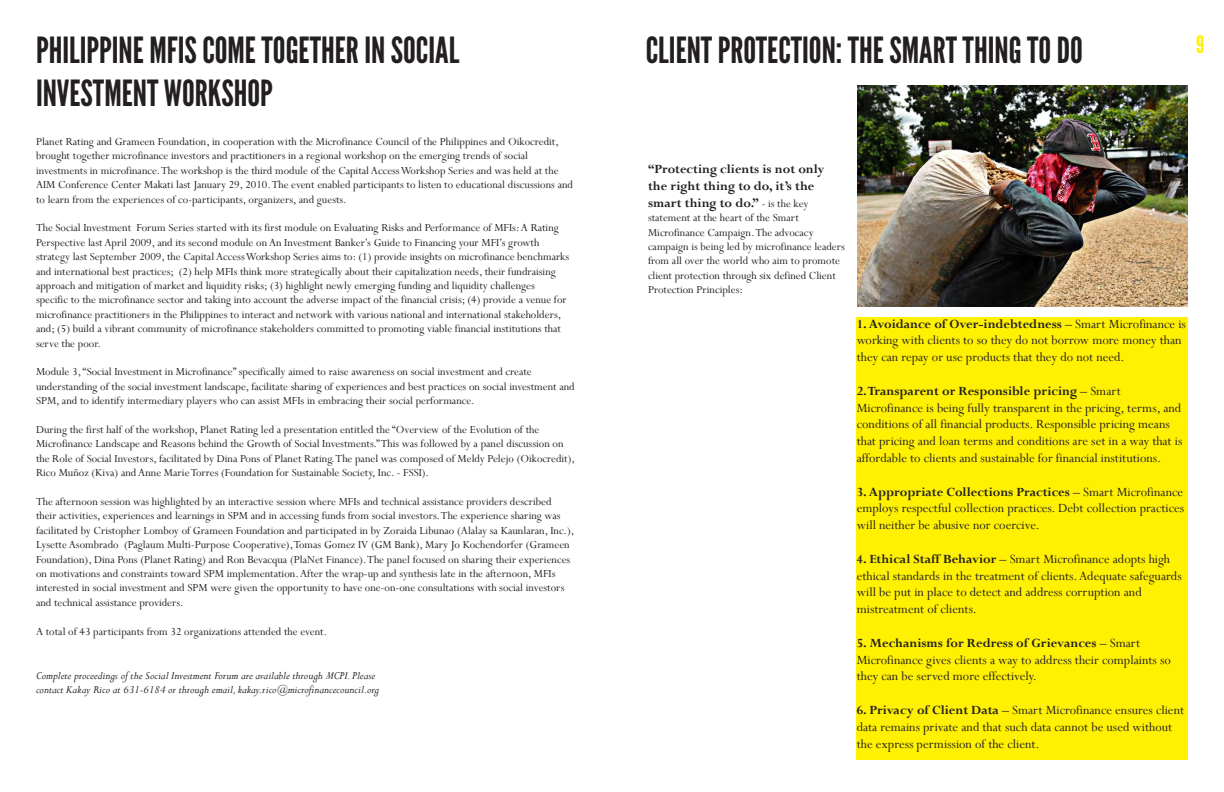
<style>
.page{position:relative;width:1224px;height:792px;background:#fff}
.page>*{position:absolute;margin:0;border:0;box-sizing:border-box;transform-origin:0 0}
.t1{font:36px/43.2px "League Gothic";color:#231f20}
.t2{font:24px "League Gothic";color:#fff101}
.t3{font:14px/16.8px "Perpetua";color:#231f20}
.t4{font:700 14px/16.8px "Perpetua";color:#231f20}
.t5{font:12px/14.4px "Perpetua";color:#231f20}
.t6{font:italic 12px/14.4px "Perpetua";color:#231f20}
.s1{font-weight:400;font-size:12px}
.s2{font-weight:700}
</style>
<div class="page">
<div style="left:857px;top:317px;width:331px;height:443px;background:#fff101"></div>
<img style="left:858px;top:85px;width:330px;height:221px">
<p class="t1" style="left:36px;top:29px;width:425px">PHILIPPINE MFIS COME TOGETHER IN SOCIAL<br>INVESTMENT WORKSHOP</p>
<p class="t5" style="left:36px;top:134px;width:539px">Planet Rating and Grameen Foundation, in cooperation with the Microfinance Council of the Philippines and Oikocredit, brought together microfinance investors and practitioners in a regional workshop on the emerging trends of social investments in microfinance. The workshop is the third module of the Capital Access Workshop Series and was held at the AIM Conference Center Makati last January 29, 2010. The event enabled participants to listen to educational discussions and to learn from the experiences of co-participants, organizers, and guests.</p>
<p class="t5" style="left:36px;top:221px;width:535px">The Social Investment Forum Series started with its first module on Evaluating Risks and Performance of MFIs: A Rating Perspective last April 2009, and its second module on An Investment Banker’s Guide to Financing your MFI’s growth strategy last September 2009, the Capital Access Workshop Series aims to: (1) provide insights on microfinance benchmarks and international best practices; (2) help MFIs think more strategically about their capitalization needs, their fundraising approach and mitigation of market and liquidity risks; (3) highlight newly emerging funding and liquidity challenges specific to the microfinance sector and taking into account the adverse impact of the financial crisis; (4) provide a venue for microfinance practitioners in the Philippines to interact and network with various national and international stakeholders, and; (5) build a vibrant community of microfinance stakeholders committed to promoting viable financial institutions that serve the poor.</p>
<p class="t5" style="left:36px;top:365px;width:540px">Module 3, “Social Investment in Microfinance” specifically aimed to raise awareness on social investment and create understanding of the social investment landscape, facilitate sharing of experiences and best practices on social investment and<br>SPM, and to identify intermediary players who can assist MFIs in embracing their social performance.</p>
<p class="t5" style="left:36px;top:422px;width:541px">During the first half of the workshop, Planet Rating led a presentation entitled the “Overview of the Evolution of the Microfinance Landscape and Reasons behind the Growth of Social Investments.” This was followed by a panel discussion on the Role of Social Investors, facilitated by Dina Pons of Planet Rating. The panel was composed of Meldy Pelejo (Oikocredit), Rico Muñoz (Kiva) and Anne Marie Torres (Foundation for Sustainable Society, Inc. - FSSI).</p>
<p class="t5" style="left:36px;top:494px;width:540px">The afternoon session was highlighted by an interactive session where MFIs and technical assistance providers described their activities, experiences and learnings in SPM and in accessing funds from social investors. The experience sharing was facilitated by Cristopher Lomboy of Grameen Foundation and participated in by Zoraida Libunao (Alalay sa Kaunlaran, Inc.), Lysette Asombrado (Paglaum Multi-Purpose Cooperative), Tomas Gomez IV (GM Bank), Mary Jo Kochendorfer (Grameen Foundation), Dina Pons (Planet Rating) and Ron Bevacqua (PlaNet Finance). The panel focused on sharing their experiences on motivations and constraints toward SPM implementation. After the wrap-up and synthesis late in the afternoon, MFIs interested in social investment and SPM were given the opportunity to have one-on-one consultations with social investors and technical assistance providers.</p>
<p class="t5" style="left:36px;top:624px;width:293px">A total of 43 participants from 32 organizations attended the event.</p>
<p class="t6" style="left:36px;top:668px;width:345px">Complete proceedings of the Social Investment Forum are available through MCPI. Please contact Kakay Rico at 631-6184 or through email, kakay.rico@microfinancecouncil.org</p>
<p class="t1" style="left:646px;top:29px;width:439px">CLIENT PROTECTION: THE SMART THING TO DO</p>
<h2 class="t2" style="left:1196px;top:31px;width:10px">9</h2>
<p class="t4" style="left:648px;top:161px;width:178px">“Protecting clients is not only the right thing to do, it’s the smart thing to do.” <span class="s1">- is the key</span></p>
<p class="t5" style="left:648px;top:210px;width:198px">statement at the heart of the Smart Microfinance Campaign. The advocacy campaign is being led by microfinance leaders from all over the world who aim to promote client protection through six defined Client Protection Principles:</p>
<p class="t3" style="left:857px;top:315px;width:331px"><span class="s2">1. Avoidance of Over-indebtedness</span> – Smart Microfinance is working with clients to so they do not borrow more money than they can repay or use products that they do not need.</p>
<p class="t3" style="left:857px;top:382px;width:327px"><span class="s2">2. Transparent or Responsible pricing</span> – Smart Microfinance is being fully transparent in the pricing, terms, and conditions of all financial products. Responsible pricing means that pricing and loan terms and conditions are set in a way that is affordable to clients and sustainable for financial institutions.</p>
<p class="t3" style="left:857px;top:483px;width:329px;text-align:justify"><span class="s2">3. Appropriate Collections Practices</span> – Smart Microfinance employs respectful collection practices. Debt collection practices will neither be abusive nor coercive.</p>
<p class="t3" style="left:857px;top:550px;width:326px"><span class="s2">4. Ethical Staff Behavior</span> – Smart Microfinance adopts high ethical standards in the treatment of clients. Adequate safeguards will be put in place to detect and address corruption and mistreatment of clients.</p>
<p class="t3" style="left:857px;top:634px;width:316px"><span class="s2">5. Mechanisms for Redress of Grievances</span> – Smart<br>Microfinance gives clients a way to address their complaints so they can be served more effectively.</p>
<p class="t3" style="left:857px;top:701px;width:329px"><span class="s2">6. Privacy of Client Data</span> – Smart Microfinance ensures client data remains private and that such data cannot be used without the express permission of the client.</p>
</div>
